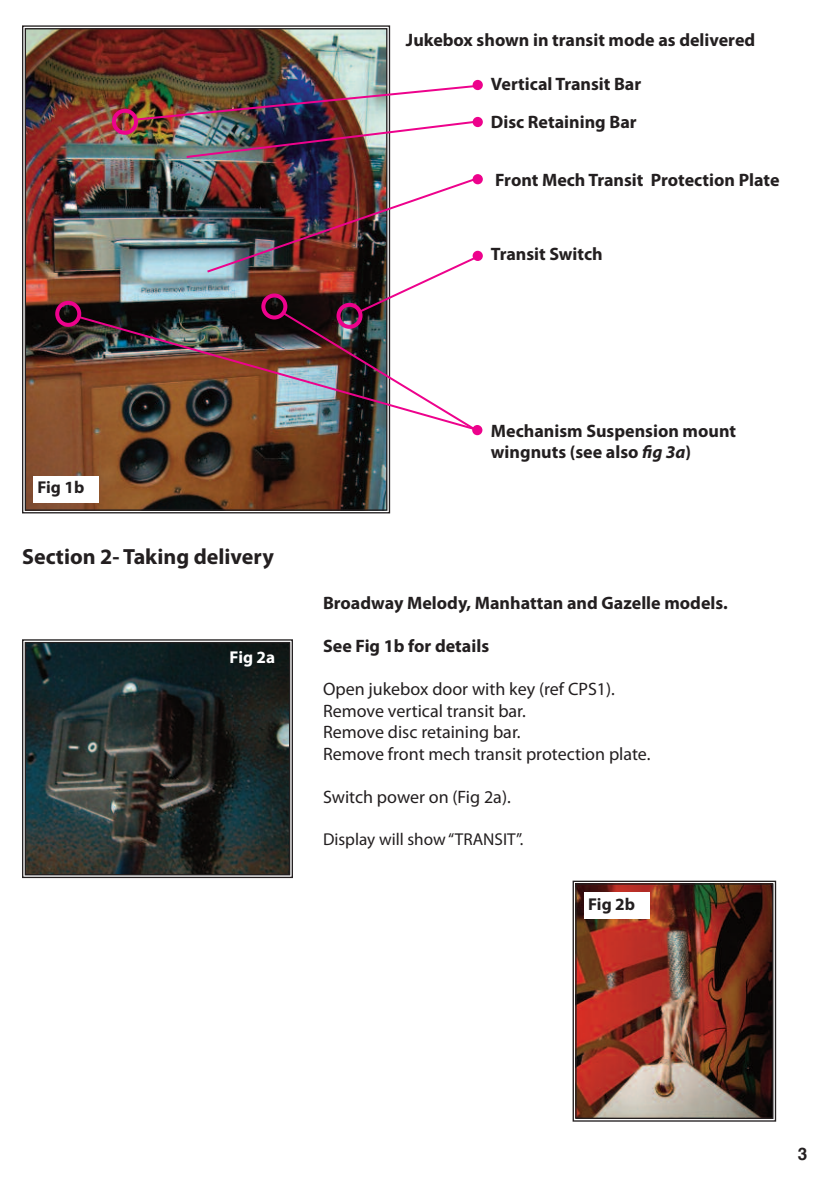
<style>
.page{position:relative;width:840px;height:1191px;background:#fff}
.page>*{position:absolute;margin:0;border:0;box-sizing:border-box;transform-origin:0 0}
.t1{font:700 22px "Myriad Pro";color:#231f20}
.t2{font:700 18px/38px "Myriad Pro";color:#231f20}
.t3{font:18px/21.6px "Myriad Pro";color:#231f20}
.t4{font:17.2px "Myriad Pro";color:#231f20}
.t5{font:700 17.2px "Myriad Pro";color:#231f20}
.t6{font:700 17.2px "Myriad Pro";color:#fff}
.t7{font:700 17.2px "Helvetica";color:#231f20}
.s1{font-style:italic}
</style>
<div class="page">
<img style="left:27px;top:644px;width:261px;height:229px">
<div style="left:22px;top:639px;width:271px;height:239px;border:1px solid #231f20"></div>
<div style="left:25px;top:642px;width:265px;height:233px;border:1px solid #231f20"></div>
<img style="left:27px;top:30px;width:358px;height:479px">
<div style="left:33px;top:476px;width:66px;height:27px;background:#fff"></div>
<div style="left:472px;top:80px;width:10px;height:10px;background:#ed028c;border-radius:50%"></div>
<div style="left:472px;top:117px;width:10px;height:10px;background:#ed028c;border-radius:50%"></div>
<div style="left:472px;top:425px;width:10px;height:10px;background:#ed028c;border-radius:50%"></div>
<img style="left:77px;top:315px;width:128px;height:117px">
<img style="left:577px;top:885px;width:194px;height:232px">
<div style="left:572px;top:880px;width:203px;height:241px;border:1px solid #231f20"></div>
<div style="left:575px;top:883px;width:198px;height:236px;border:1px solid #231f20"></div>
<div style="left:583px;top:892px;width:66px;height:27px;background:#fff"></div>
<svg style="left:55px;top:301px;width:26px;height:26px"></svg>
<img style="left:205px;top:176px;width:277px;height:256px">
<img style="left:112px;top:84px;width:366px;height:75px">
<p class="t2" style="left:405px;top:21px;width:350px">Jukebox shown in transit mode as delivered</p>
<p class="t2" style="left:490px;top:65px;width:152px">Vertical Transit Bar<br>Disc Retaining Bar</p>
<p class="t2" style="left:495px;top:161px;width:286px">Front Mech Transit Protection Plate</p>
<p class="t2" style="left:490px;top:236px;width:113px">Transit Switch</p>
<p class="t5" style="left:37px;top:477px;width:48px">Fig 1b</p>
<p class="t1" style="left:22px;top:544px;width:253px">Section 2- Taking delivery</p>
<p class="t6" style="left:229px;top:648px;width:47px">Fig 2a</p>
<p class="t2" style="left:490px;top:420px;width:246px;line-height:21.6px">Mechanism Suspension mount wingnuts (see also <span class="s1">fig 3a</span>)</p>
<p class="t2" style="left:323px;top:584px;width:406px">Broadway Melody, Manhattan and Gazelle models.</p>
<p class="t2" style="left:323px;top:627px;width:167px">See Fig 1b for details</p>
<p class="t3" style="left:323px;top:678px;width:329px">Open jukebox door with key (ref CPS1).<br>Remove vertical transit bar.<br>Remove disc retaining bar.<br>Remove front mech transit protection plate.</p>
<p class="t3" style="left:323px;top:786px;width:189px">Switch power on (Fig 2a).</p>
<p class="t4" style="left:323px;top:829px;width:202px">Display will show“TRANSIT”.</p>
<p class="t5" style="left:588px;top:894px;width:48px">Fig 2b</p>
<p class="t7" style="left:797px;top:1146px;width:11px">3</p>
</div>
